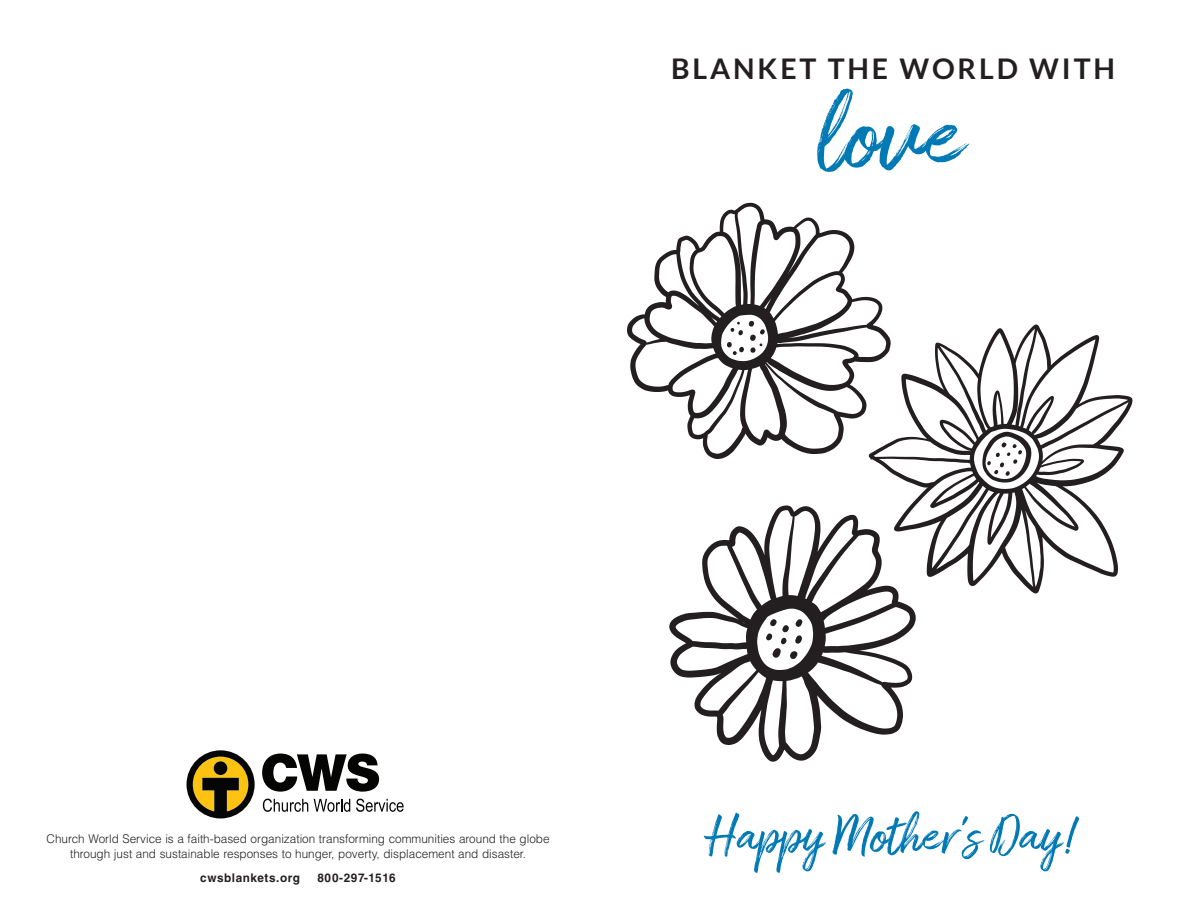
<style>
.page{position:relative;width:1188px;height:918px;background:#fff}
.page>*{position:absolute;margin:0;border:0;box-sizing:border-box;transform-origin:0 0}
.t1{font:105px "Amithen";color:#0079b5}
.t2{font:52.5px "Amithen";color:#0079b5}
.t3{font:700 28.5px "Lato";letter-spacing:.1em;color:#231f20}
.t4{font:300 12px/14.4px "Helvetica LT Std";color:#231f20;text-align:center}
.t5{font:700 12px "Helvetica LT Std";letter-spacing:.05em;color:#231f20}
</style>
<div class="page">
<svg style="left:262px;top:754px;width:117px;height:38px"></svg>
<svg style="left:263px;top:799px;width:45px;height:13px"></svg>
<svg style="left:314px;top:799px;width:36px;height:13px"></svg>
<svg style="left:356px;top:799px;width:48px;height:13px"></svg>
<svg style="left:187px;top:750px;width:68px;height:68px"></svg>
<div style="left:214px;top:761px;width:13px;height:14px;background:#050504;border-radius:50%"></div>
<svg style="left:627px;top:203px;width:256px;height:256px"></svg>
<svg style="left:727px;top:321px;width:38px;height:34px"></svg>
<svg style="left:869px;top:325px;width:264px;height:269px"></svg>
<svg style="left:982px;top:432px;width:49px;height:51px"></svg>
<svg style="left:669px;top:505px;width:247px;height:257px"></svg>
<svg style="left:766px;top:619px;width:37px;height:40px"></svg>
<p class="t3" style="left:671px;top:53px;width:445px">BLANKET THE WORLD WITH</p>
<p class="t1" style="left:817px;top:71px;width:148px">love</p>
<p class="t4" style="left:47px;top:832px;width:505px">Church World Service is a faith-based organization transforming communities around the globe through just and sustainable responses to hunger, poverty, displacement and disaster.</p>
<p class="t5" style="left:200px;top:870px;width:101px">cwsblankets.org</p>
<p class="t5" style="left:317px;top:870px;width:80px">800-297-1516</p>
<p class="t2" style="left:704px;top:804px;width:377px">Happy Mother’s Day!</p>
</div>
